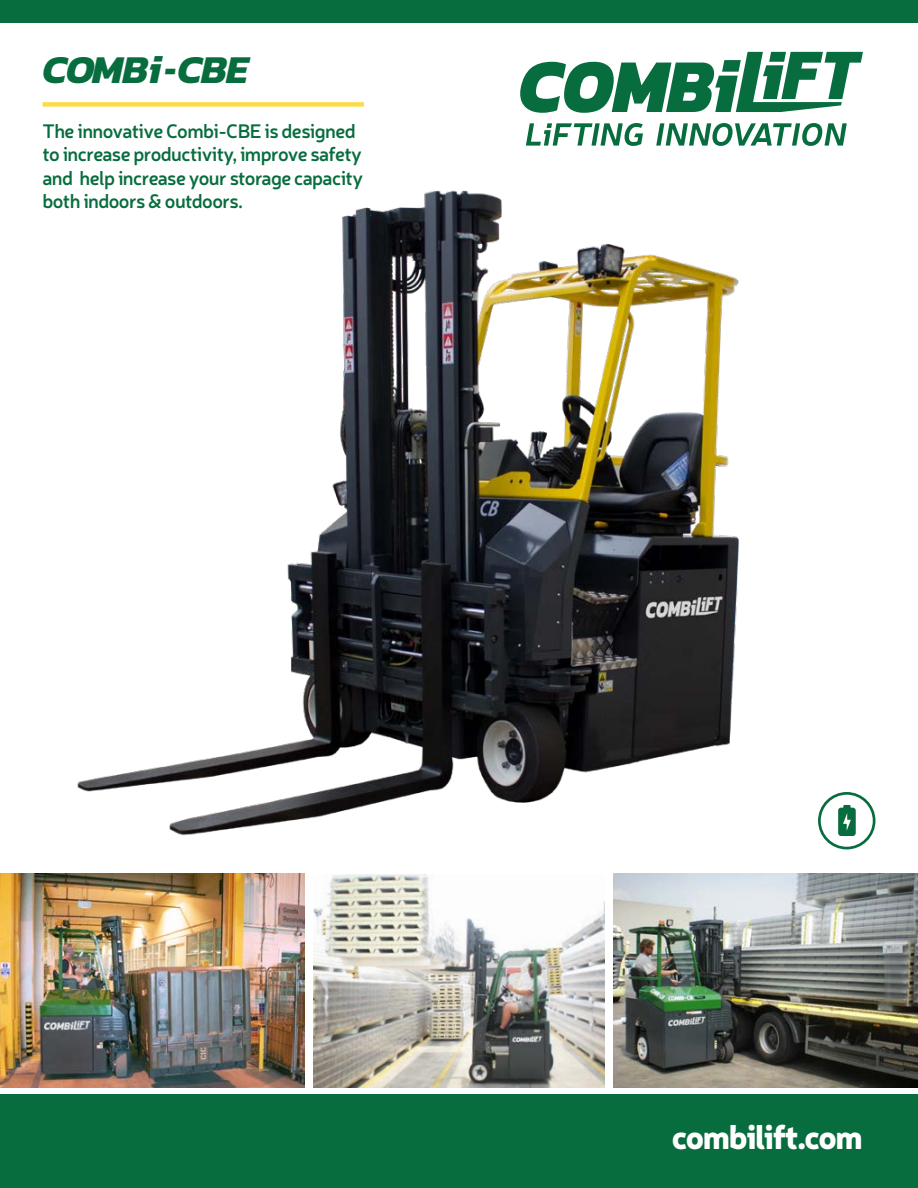
<style>
.page{position:relative;width:918px;height:1188px;background:#fff}
.page>*{position:absolute;margin:0;border:0;box-sizing:border-box;transform-origin:0 0}
.t1{font:italic 700 40.05px "Kanit";letter-spacing:-.02em;color:#086d3e}
.t2{font:900 33px "Neris";letter-spacing:-.04em;color:#fff}
.t3{font:600 19.5px/23.4px "Neris";letter-spacing:-.03em;color:#086d3e}
</style>
<div class="page">
<div style="left:0;top:1094px;width:918px;height:94px;background:#086d3e"></div>
<div style="left:0;top:0;width:918px;height:23px;background:#086d3e"></div>
<svg style="left:520px;top:52px;width:343px;height:61px"></svg>
<svg style="left:526px;top:123px;width:117px;height:23px"></svg>
<svg style="left:656px;top:123px;width:191px;height:23px"></svg>
<div style="left:43px;top:102px;width:321px;height:5px;background:#fcdc4b"></div>
<img style="left:0;top:874px;width:305px;height:213px">
<img style="left:613px;top:874px;width:305px;height:213px">
<img style="left:313px;top:874px;width:292px;height:213px">
<svg style="left:818px;top:792px;width:57px;height:57px"></svg>
<img style="left:77px;top:190px;width:662px;height:646px">
<h1 class="t1" style="left:43px;top:39px;width:208px">COMBi-CBE</h1>
<p class="t3" style="left:43px;top:118px;width:322px">The innovative Combi-CBE is designed to increase productivity, improve safety and help increase your storage capacity both indoors &amp; outdoors.</p>
<h2 class="t2" style="left:672px;top:1113px;width:193px">combilift.com</h2>
</div>
